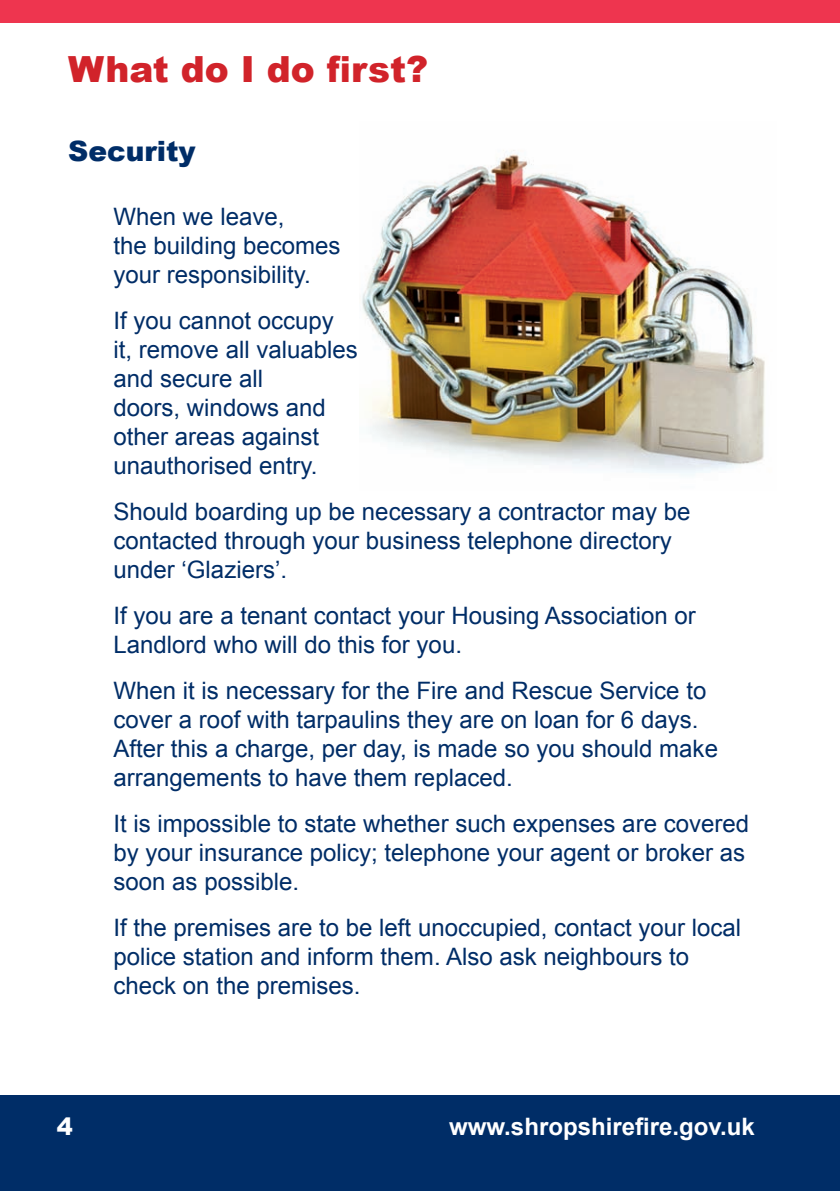
<style>
.page{position:relative;width:840px;height:1191px;background:#fff}
.page>*{position:absolute;margin:0;border:0;box-sizing:border-box;transform-origin:0 0}
.Section_header_-_lar{font:900 36px "Arial";color:#d1232a}
.Section_header{font:900 28px "Arial";color:#002d67}
.Text{font:24px/29px "Arial";color:#002d67}
.t1{font:700 24px "Arial";color:#fff}
.t2{font:900 24px "Arial";color:#fff}
</style>
<div class="page">
<div style="left:0;top:1095px;width:839px;height:96px;background:#002d67"></div>
<div style="left:0;top:0;width:839px;height:23px;background:#ee354f"></div>
<hr style="left:839px;top:1095px;width:1px;height:96px;background:#002d67">
<img style="left:362px;top:150px;width:403px;height:325px">
<p class="Section_header_-_lar" style="left:68px;top:43px;width:361px">What do I do first?</p>
<p class="Section_header" style="left:68px;top:131px;width:129px">Security</p>
<p class="Text" style="left:113px;top:202px;width:228px">When we leave,<br>the building becomes your responsibility.</p>
<p class="Text" style="left:113px;top:306px;width:246px">If you cannot occupy it, remove all valuables and secure all<br>doors, windows and other areas against unauthorised entry.</p>
<p class="Text" style="left:113px;top:497px;width:578px">Should boarding up be necessary a contractor may be contacted through your business telephone directory under ‘Glaziers’.</p>
<p class="Text" style="left:113px;top:601px;width:583px">If you are a tenant contact your Housing Association or<br>Landlord who will do this for you.</p>
<p class="Text" style="left:113px;top:676px;width:605px">When it is necessary for the Fire and Rescue Service to cover a roof with tarpaulins they are on loan for 6 days.<br>After this a charge, per day, is made so you should make arrangements to have them replaced.</p>
<p class="Text" style="left:113px;top:809px;width:636px">It is impossible to state whether such expenses are covered by your insurance policy; telephone your agent or broker as soon as possible.</p>
<p class="Text" style="left:113px;top:913px;width:628px">If the premises are to be left unoccupied, contact your local police station and inform them. Also ask neighbours to check on the premises.</p>
<p class="t2" style="left:57px;top:1108px;width:18px">4</p>
<p class="t1" style="left:449px;top:1110px;width:307px">www.shropshirefire.gov.uk</p>
</div>
